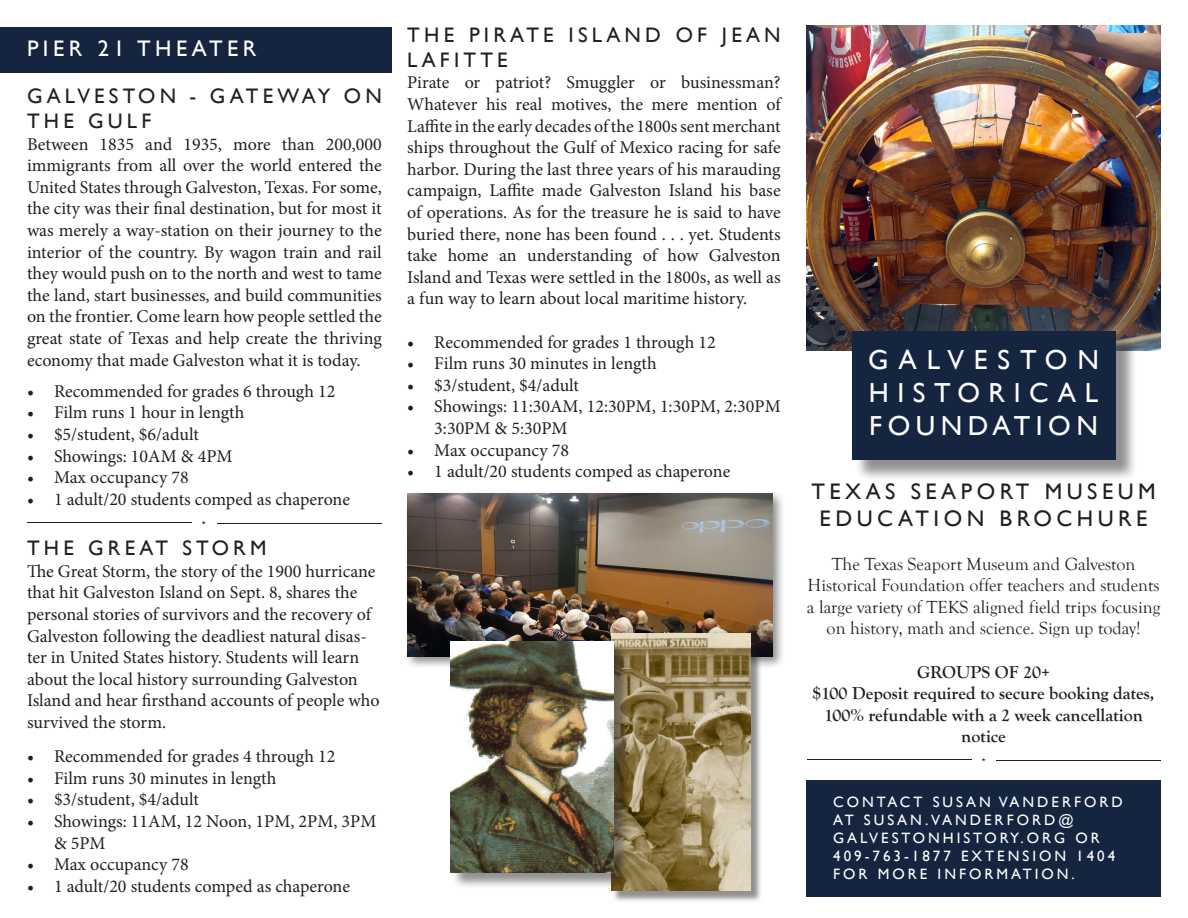
<style>
.page{position:relative;width:1188px;height:918px;background:#fff}
.page>*{position:absolute;margin:0;border:0;box-sizing:border-box;transform-origin:0 0}
.t1{font:27.6px "Gill Sans";letter-spacing:.31em;color:#fff}
.t2{font:27.6px "Gill Sans";letter-spacing:.2em;color:#fff}
.t3{font:27.6px "Gill Sans";letter-spacing:.36em;color:#fff}
.t4{font:22.5px/27px "Gill Sans";letter-spacing:.2em;color:#231f20;text-align:center}
.t5{font:22.5px "Gill Sans";letter-spacing:.2em;color:#fff}
.t6{font:21px/25.2px "Gill Sans";letter-spacing:.2em;color:#231f20}
.t7{font:18px/21.6px "Minion Pro";color:#231f20}
.t8{font:18px/21.6px "Goudy Old Style T";color:#231f20;text-align:center}
.t9{font:700 18px/21.6px "Goudy Old Style T";color:#231f20;text-align:center}
.t10{font:15px/18px "Gill Sans";letter-spacing:.2em;color:#fff}
</style>
<div class="page">
<img style="left:806px;top:26px;width:355px;height:325px">
<div style="left:854px;top:334px;width:283px;height:147px;background:#231f20;opacity:.5"></div>
<div style="left:852px;top:331px;width:263px;height:128px;background:#152540"></div>
<div style="left:0;top:27px;width:392px;height:45px;background:#152540"></div>
<hr style="left:27px;top:523px;width:165px;height:1px;background:#231f20">
<hr style="left:217px;top:523px;width:165px;height:1px;background:#231f20">
<div style="left:806px;top:781px;width:355px;height:116px;background:#152540"></div>
<hr style="left:808px;top:760px;width:164px;height:1px;background:#231f20">
<hr style="left:997px;top:760px;width:164px;height:1px;background:#231f20">
<div style="left:404px;top:490px;width:382px;height:180px;background:#231f20;opacity:.5"></div>
<img style="left:407px;top:494px;width:366px;height:162px">
<div style="left:612px;top:634px;width:150px;height:268px;background:#231f20;opacity:.5"></div>
<img style="left:611px;top:633px;width:140px;height:258px">
<div style="left:451px;top:642px;width:180px;height:248px;background:#231f20;opacity:.5"></div>
<img style="left:450px;top:641px;width:164px;height:231px">
<p class="t5" style="left:27px;top:35px;width:231px">PIER 21 THEATER</p>
<p class="t6" style="left:27px;top:84px;width:356px">GALVESTON - GATEWAY ON<br>THE GULF</p>
<p class="t7" style="left:27px;top:133px;width:356px;text-align:justify">Between 1835 and 1935, more than 200,000 immigrants from all over the world entered the United States through Galveston, Texas. For some, the city was their final destination, but for most it was merely a way-station on their journey to the interior of the country. By wagon train and rail they would push on to the north and west to tame the land, start businesses, and build communities on the frontier. Come learn how people settled the great state of Texas and help create the thriving economy that made Galveston what it is today.</p>
<p class="t7" style="left:27px;top:380px;width:310px">• Recommended for grades 6 through 12</p>
<p class="t7" style="left:27px;top:402px;width:219px">• Film runs 1 hour in length</p>
<p class="t7" style="left:27px;top:424px;width:173px">• $5/student, $6/adult</p>
<p class="t7" style="left:27px;top:445px;width:207px">• Showings: 10AM &amp; 4PM</p>
<p class="t7" style="left:27px;top:467px;width:163px">• Max occupancy 78</p>
<p class="t7" style="left:27px;top:488px;width:325px">• 1 adult/20 students comped as chaperone</p>
<p class="t6" style="left:27px;top:536px;width:241px">THE GREAT STORM</p>
<p class="t7" style="left:27px;top:560px;width:354px">The Great Storm, the story of the 1900 hurricane that hit Galveston Island on Sept. 8, shares the personal stories of survivors and the recovery of Galveston following the deadliest natural disas&shy;ter in United States history. Students will learn about the local history surrounding Galveston Island and hear firsthand accounts of people who survived the storm.</p>
<p class="t7" style="left:27px;top:746px;width:310px">• Recommended for grades 4 through 12</p>
<p class="t7" style="left:27px;top:767px;width:251px">• Film runs 30 minutes in length</p>
<p class="t7" style="left:27px;top:789px;width:173px">• $3/student, $4/adult</p>
<p class="t7" style="left:54px;top:811px;width:324px;text-indent:-27px">• Showings: 11AM, 12 Noon, 1PM, 2PM, 3PM &amp; 5PM</p>
<p class="t7" style="left:27px;top:854px;width:163px">• Max occupancy 78</p>
<p class="t7" style="left:27px;top:875px;width:325px">• 1 adult/20 students comped as chaperone</p>
<p class="t6" style="left:407px;top:22px;width:375px">THE PIRATE ISLAND OF JEAN<br>LAFITTE</p>
<p class="t7" style="left:407px;top:72px;width:375px;text-align:justify">Pirate or patriot? Smuggler or businessman?<br>Whatever his real motives, the mere mention of Laffite in the early decades of the 1800s sent merchant ships throughout the Gulf of Mexico racing for safe harbor. During the last three years of his marauding campaign, Laffite made Galveston Island his base of operations. As for the treasure he is said to have buried there, none has been found . . . yet. Students take home an understanding of how Galveston Island and Texas were settled in the 1800s, as well as a fun way to learn about local maritime history.</p>
<p class="t7" style="left:407px;top:331px;width:310px">• Recommended for grades 1 through 12</p>
<p class="t7" style="left:407px;top:353px;width:251px">• Film runs 30 minutes in length</p>
<p class="t7" style="left:407px;top:374px;width:173px">• $3/student, $4/adult</p>
<p class="t7" style="left:434px;top:396px;width:348px;text-indent:-27px">• Showings: 11:30AM, 12:30PM, 1:30PM, 2:30PM<br>3:30PM &amp; 5:30PM</p>
<p class="t7" style="left:407px;top:439px;width:163px">• Max occupancy 78</p>
<p class="t7" style="left:407px;top:461px;width:325px">• 1 adult/20 students comped as chaperone</p>
<p class="t3" style="left:868px;top:344px;width:232px">GALVESTON</p>
<p class="t1" style="left:869px;top:377px;width:231px">HISTORICAL</p>
<p class="t2" style="left:869px;top:410px;width:230px">FOUNDATION</p>
<p class="t4" style="left:811px;top:479px;width:346px">TEXAS SEAPORT MUSEUM<br>EDUCATION BROCHURE</p>
<p class="t8" style="left:807px;top:553px;width:355px">The Texas Seaport Museum and Galveston Historical Foundation offer teachers and students a large variety of TEKS aligned field trips focusing on history, math and science. Sign up today!</p>
<p class="t9" style="left:917px;top:661px;width:135px">GROUPS OF 20+</p>
<p class="t9" style="left:812px;top:683px;width:344px">$100 Deposit required to secure booking dates,<br>100% refundable with a 2 week cancellation notice</p>
<p class="t10" style="left:833px;top:793px;width:291px">CONTACT SUSAN VANDERFORD</p>
<p class="t10" style="left:833px;top:811px;width:268px">AT SUSAN.VANDERFORD@<br>GALVESTONHISTORY.ORG OR</p>
<p class="t10" style="left:833px;top:847px;width:284px">409-763-1877 EXTENSION 1404</p>
<p class="t10" style="left:833px;top:865px;width:243px">FOR MORE INFORMATION.</p>
</div>
